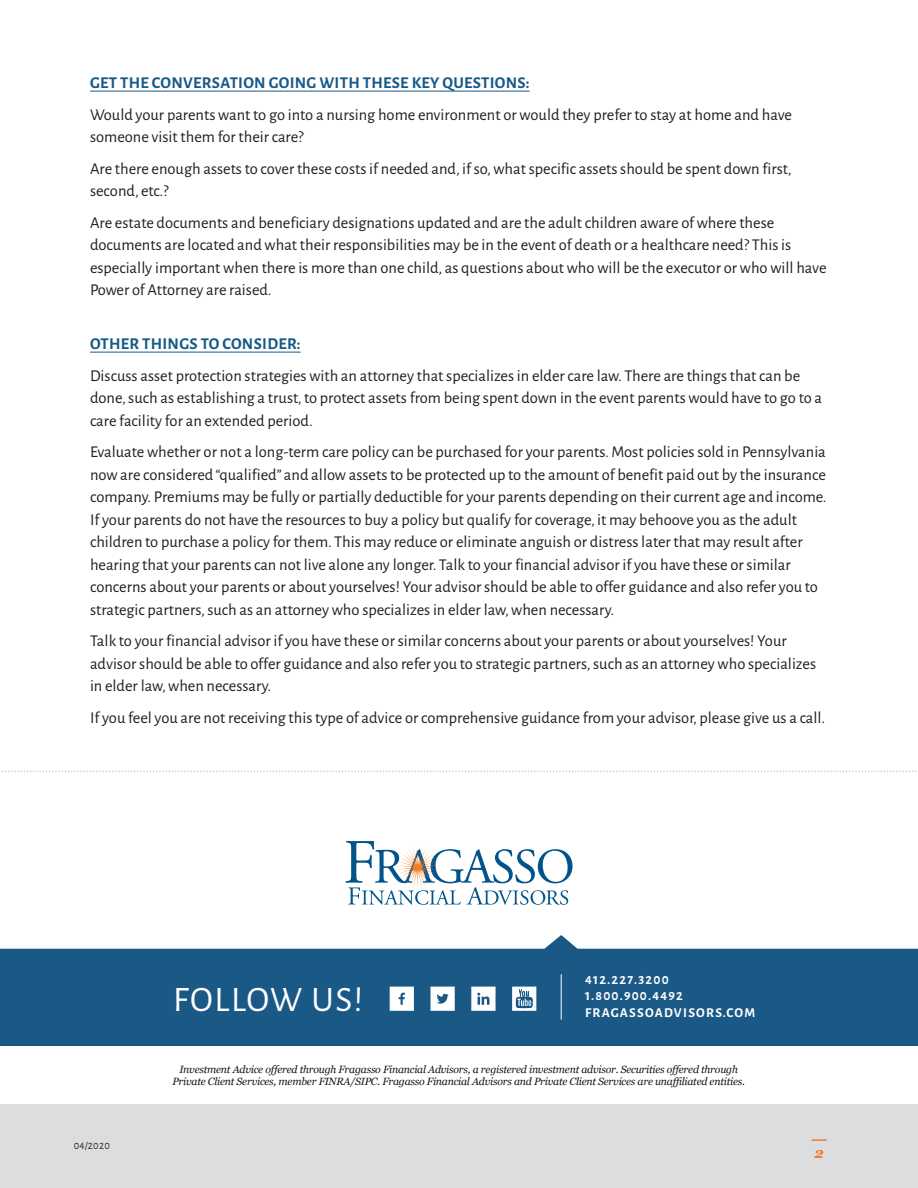
<style>
.page{position:relative;width:918px;height:1188px;background:#fff}
.page>*{position:absolute;margin:0;border:0;box-sizing:border-box;transform-origin:0 0}
.t1{font:35.85px "Alegreya Sans";letter-spacing:.045em;color:#fff}
.t2{font:16.5px/22.5px "Alegreya Sans";color:#231f20}
.t3{font:700 16.5px "Alegreya Sans";letter-spacing:.015em;color:#165987}
.t4{font:italic 700 14.7px "Georgia";color:#f07822}
.t5{font:700 13.5px/16.2px "Alegreya Sans";letter-spacing:.09em;color:#fff}
.t6{font:italic 10.5px/12px "Georgia";letter-spacing:-.02em;color:#181719;text-align:center}
.t7{font:10.5px "Alegreya Sans";letter-spacing:.015em;color:#231f20}
</style>
<div class="page">
<div style="left:0;top:1104px;width:918px;height:84px;background:#dcdddf"></div>
<svg style="left:812px;top:1139px;width:15px;height:2px"></svg>
<hr style="left:90px;top:91px;width:440px;height:1px;background:#165987">
<hr style="left:90px;top:352px;width:211px;height:1px;background:#165987">
<svg style="left:345px;top:841px;width:228px;height:64px"></svg>
<div style="left:0;top:972px;width:918px;height:74px;background:#1a5886"></div>
<hr style="left:561px;top:974px;width:1px;height:46px;background:#fff">
<svg style="left:0;top:935px;width:918px;height:76px"></svg>
<svg style="left:1px;top:771px;width:916px;height:1px"></svg>
<p class="t3" style="left:90px;top:71px;width:441px">GET THE CONVERSATION GOING WITH THESE KEY QUESTIONS:</p>
<p class="t2" style="left:90px;top:102px;width:703px">Would your parents want to go into a nursing home environment or would they prefer to stay at home and have someone visit them for their care?</p>
<p class="t2" style="left:90px;top:156px;width:703px">Are there enough assets to cover these costs if needed and, if so, what specific assets should be spent down first, second, etc.?</p>
<p class="t2" style="left:90px;top:210px;width:738px">Are estate documents and beneficiary designations updated and are the adult children aware of where these documents are located and what their responsibilities may be in the event of death or a healthcare need? This is especially important when there is more than one child, as questions about who will be the executor or who will have Power of Attorney are raised.</p>
<p class="t3" style="left:90px;top:332px;width:212px">OTHER THINGS TO CONSIDER:</p>
<p class="t2" style="left:90px;top:363px;width:734px">Discuss asset protection strategies with an attorney that specializes in elder care law. There are things that can be done, such as establishing a trust, to protect assets from being spent down in the event parents would have to go to a care facility for an extended period.</p>
<p class="t2" style="left:90px;top:440px;width:738px">Evaluate whether or not a long-term care policy can be purchased for your parents. Most policies sold in Pennsylvania now are considered “qualified” and allow assets to be protected up to the amount of benefit paid out by the insurance company. Premiums may be fully or partially deductible for your parents depending on their current age and income.<br>If your parents do not have the resources to buy a policy but qualify for coverage, it may behoove you as the adult children to purchase a policy for them. This may reduce or eliminate anguish or distress later that may result after hearing that your parents can not live alone any longer. Talk to your financial advisor if you have these or similar concerns about your parents or about yourselves! Your advisor should be able to offer guidance and also refer you to strategic partners, such as an attorney who specializes in elder law, when necessary.</p>
<p class="t2" style="left:90px;top:629px;width:728px">Talk to your financial advisor if you have these or similar concerns about your parents or about yourselves! Your advisor should be able to offer guidance and also refer you to strategic partners, such as an attorney who specializes in elder law, when necessary.</p>
<p class="t2" style="left:90px;top:705px;width:737px">If you feel you are not receiving this type of advice or comprehensive guidance from your advisor, please give us a call.</p>
<p class="t1" style="left:173px;top:975px;width:191px">FOLLOW US!</p>
<p class="t5" style="left:585px;top:971px;width:99px">412.227.3200<br>1.800.900.4492</p>
<p class="t5" style="left:585px;top:1003px;width:172px">FRAGASSOADVISORS.COM</p>
<p class="t7" style="left:74px;top:1139px;width:38px">04/2020</p>
<p class="t6" style="left:172px;top:1063px;width:574px">Investment Advice offered through Fragasso Financial Advisors, a registered investment advisor. Securities offered through<br>Private Client Services, member FINRA/SIPC. Fragasso Financial Advisors and Private Client Services are unaffiliated entities.</p>
<p class="t4" style="left:815px;top:1142px;width:11px">2</p>
</div>
